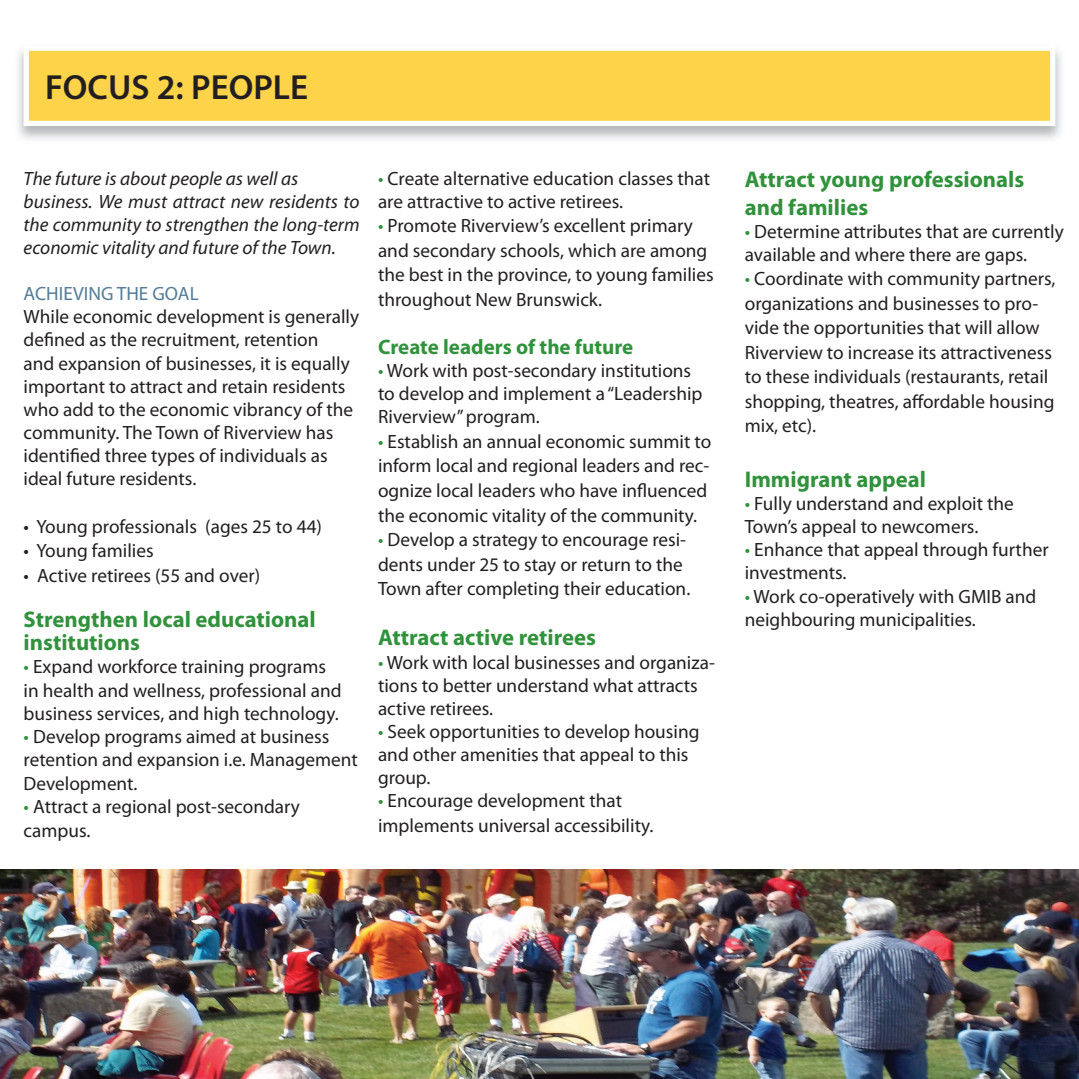
<style>
.page{position:relative;width:1079px;height:1079px;background:#fff}
.page>*{position:absolute;margin:0;border:0;box-sizing:border-box;transform-origin:0 0}
.t1{font:600 35px "Myriad Pro";color:#231f20}
.t2{font:700 22.75px/23.1px "Myriad Pro";color:#31923c}
.t3{font:700 21px "Myriad Pro";color:#31923c}
.t4{font:19.25px/23.1px "Myriad Pro";color:#231f20}
.t5{font:italic 19.25px/23.1px "Myriad Pro";color:#231f20}
.t6{font:19.25px "Myriad Pro";color:#537c98}
.s1{color:#31923c}
</style>
<div class="page">
<img style="left:18px;top:50px;width:1043px;height:89px">
<div style="left:24px;top:46px;width:1031px;height:80px;background:#fdd34a;border:5px solid #fff"></div>
<img style="left:0;top:869px;width:1079px;height:210px">
<h1 class="t1" style="left:45px;top:65px;width:265px">FOCUS 2: PEOPLE</h1>
<p class="t5" style="left:24px;top:166px;width:337px">The future is about people as well as business. We must attract new residents to the community to strengthen the long-term economic vitality and future of the Town.</p>
<p class="t6" style="left:24px;top:282px;width:177px">ACHIEVING THE GOAL</p>
<p class="t4" style="left:24px;top:305px;width:337px">While economic development is generally defined as the recruitment, retention<br>and expansion of businesses, it is equally important to attract and retain residents who add to the economic vibrancy of the community. The Town of Riverview has identified three types of individuals as ideal future residents.</p>
<p class="t4" style="left:24px;top:514px;width:300px">• Young professionals (ages 25 to 44)</p>
<p class="t4" style="left:24px;top:539px;width:132px">• Young families</p>
<p class="t4" style="left:24px;top:563px;width:238px">• Active retirees (55 and over)</p>
<p class="t2" style="left:24px;top:607px;width:294px">Strengthen local educational institutions</p>
<p class="t4" style="left:24px;top:655px;width:319px"><span class="s1">•</span> Expand workforce training programs in health and wellness, professional and business services, and high technology.</p>
<p class="t4" style="left:24px;top:724px;width:336px;line-height:23.8px"><span class="s1">•</span> Develop programs aimed at business retention and expansion i.e. Management<br>Development.</p>
<p class="t4" style="left:24px;top:795px;width:278px"><span class="s1">•</span> Attract a regional post-secondary campus.</p>
<p class="t4" style="left:378px;top:166px;width:334px"><span class="s1">•</span> Create alternative education classes that are attractive to active retirees.</p>
<p class="t4" style="left:378px;top:213px;width:337px;line-height:24.5px"><span class="s1">•</span> Promote Riverview’s excellent primary and secondary schools, which are among the best in the province, to young families throughout New Brunswick.</p>
<p class="t3" style="left:378px;top:333px;width:257px">Create leaders of the future</p>
<p class="t4" style="left:378px;top:359px;width:326px"><span class="s1">•</span> Work with post-secondary institutions to develop and implement a “Leadership<br>Riverview” program.</p>
<p class="t4" style="left:378px;top:429px;width:335px;line-height:24.5px"><span class="s1">•</span> Establish an annual economic summit to inform local and regional leaders and rec&shy;ognize local leaders who have influenced the economic vitality of the community.</p>
<p class="t4" style="left:378px;top:527px;width:314px;line-height:24.5px"><span class="s1">•</span> Develop a strategy to encourage resi&shy;dents under 25 to stay or return to the<br>Town after completing their education.</p>
<p class="t2" style="left:378px;top:625px;width:220px">Attract active retirees</p>
<p class="t4" style="left:378px;top:650px;width:338px"><span class="s1">•</span> Work with local businesses and organiza&shy;tions to better understand what attracts active retirees.</p>
<p class="t4" style="left:378px;top:719px;width:323px"><span class="s1">•</span> Seek opportunities to develop housing and other amenities that appeal to this group.</p>
<p class="t4" style="left:378px;top:788px;width:277px;line-height:25.2px"><span class="s1">•</span> Encourage development that implements universal accessibility.</p>
<p class="t2" style="left:745px;top:165px;width:281px;line-height:27.3px">Attract young professionals and families</p>
<p class="t4" style="left:745px;top:219px;width:321px"><span class="s1">•</span> Determine attributes that are currently available and where there are gaps.</p>
<p class="t4" style="left:745px;top:266px;width:312px;line-height:24.5px"><span class="s1">•</span> Coordinate with community partners, organizations and businesses to pro&shy;vide the opportunities that will allow Riverview to increase its attractiveness to these individuals (restaurants, retail shopping, theatres, affordable housing mix, etc).</p>
<p class="t2" style="left:745px;top:467px;width:183px">Immigrant appeal</p>
<p class="t4" style="left:745px;top:492px;width:271px"><span class="s1">•</span> Fully understand and exploit the<br>Town’s appeal to newcomers.</p>
<p class="t4" style="left:745px;top:538px;width:305px"><span class="s1">•</span> Enhance that appeal through further investments.</p>
<p class="t4" style="left:745px;top:584px;width:293px"><span class="s1">•</span> Work co-operatively with GMIB and neighbouring municipalities.</p>
</div>
